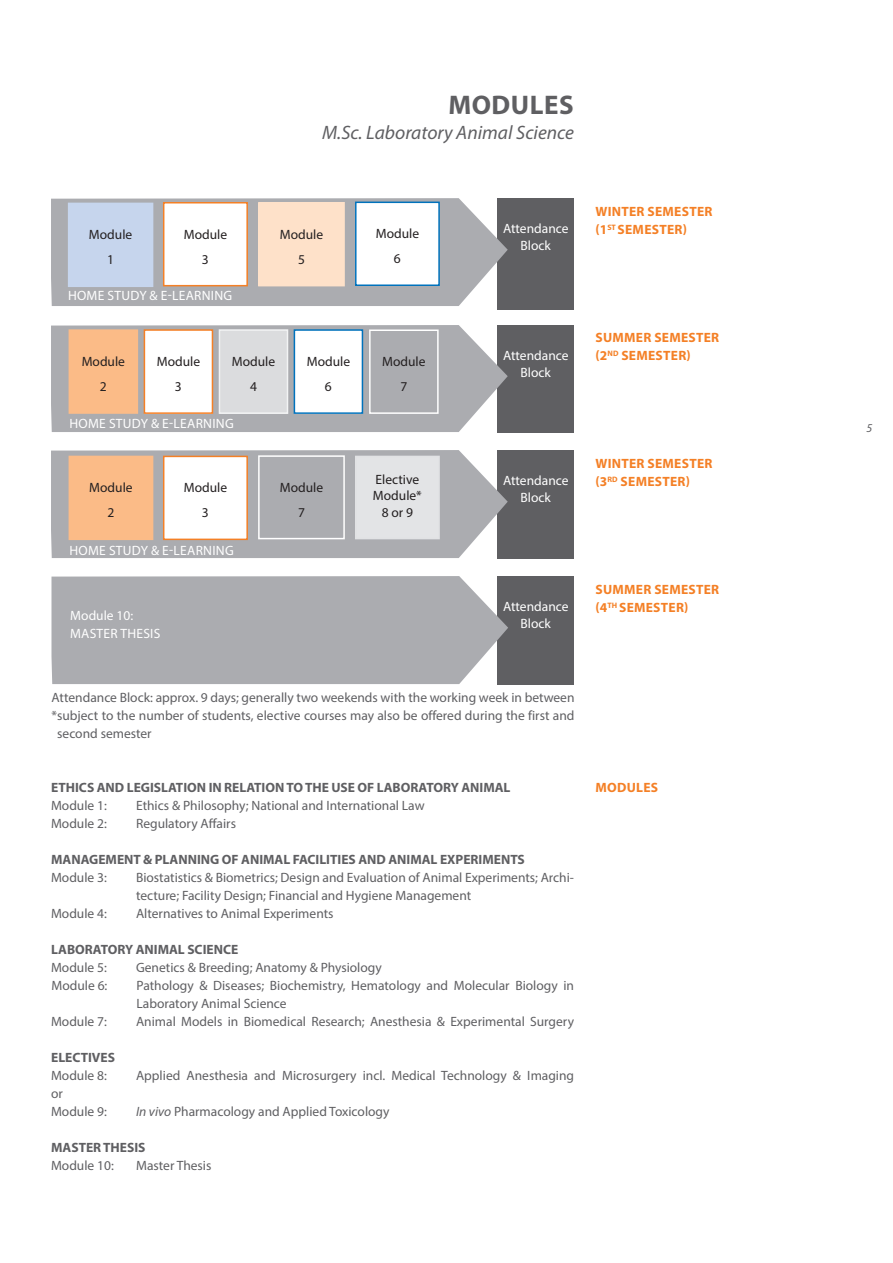
<style>
.page{position:relative;width:893px;height:1263px;background:#fff}
.page>*{position:absolute;margin:0;border:0;box-sizing:border-box;transform-origin:0 0}
.Head{font:700 27px "Myriad Pro";letter-spacing:.02em;color:#5f5f62}
.Head-2{font:italic 19.5px "Myriad Pro";color:#5f5f62}
.Fließtext{font:13.5px/18px "Myriad Pro";color:#5f5f62}
.marginal{font:700 13.5px "Myriad Pro";color:#5f5f62}
.marginal-2{font:700 13.5px "Myriad Pro";letter-spacing:.02em;color:#f48026}
.t1{font:13.5px/16.5px "Myriad Pro";color:#231f20}
.t2{font:13.5px "Myriad Pro";letter-spacing:.02em;color:#fff}
.t3{font:13.5px/16.5px "Myriad Pro";color:#fff;text-align:center}
.t4{font:italic 12px "Myriad Pro";color:#5f5f62}
.s1{font-style:italic}
</style>
<div class="page">
<div style="left:497px;top:450px;width:77px;height:108px;background:#5f5f62"></div>
<svg style="left:51px;top:450px;width:457px;height:108px;background:#afafb2"></svg>
<div style="left:497px;top:325px;width:77px;height:107px;background:#5f5f62"></div>
<svg style="left:51px;top:325px;width:457px;height:107px;background:#aeafb2"></svg>
<div style="left:497px;top:576px;width:77px;height:108px;background:#5f5f62"></div>
<div style="left:497px;top:198px;width:77px;height:112px;background:#5f5f62"></div>
<svg style="left:51px;top:198px;width:457px;height:108px;background:#afafb3"></svg>
<div style="left:69px;top:203px;width:84px;height:83px;background:#c6d5ed"></div>
<div style="left:68px;top:203px;width:85px;height:84px;border:2px solid #c6d5ed"></div>
<div style="left:164px;top:203px;width:83px;height:83px;background:#fff"></div>
<div style="left:163px;top:202px;width:85px;height:84px;border:2px solid #f48026"></div>
<div style="left:259px;top:203px;width:85px;height:83px;background:#fee1c9"></div>
<div style="left:258px;top:202px;width:87px;height:84px;border:2px solid #fee1c9"></div>
<div style="left:356px;top:202px;width:83px;height:83px;background:#fff"></div>
<div style="left:355px;top:202px;width:85px;height:84px;border:2px solid #0072bc"></div>
<div style="left:69px;top:456px;width:84px;height:83px;background:#fbbb87"></div>
<div style="left:164px;top:456px;width:83px;height:83px;background:#fff"></div>
<div style="left:163px;top:456px;width:85px;height:84px;border:2px solid #f48026"></div>
<div style="left:259px;top:456px;width:85px;height:83px;background:#abacb0"></div>
<div style="left:258px;top:455px;width:87px;height:84px;border:2px solid #fff"></div>
<div style="left:356px;top:456px;width:83px;height:83px;background:#e3e4e6"></div>
<div style="left:355px;top:456px;width:85px;height:83px;border:2px solid #e1e2e4"></div>
<div style="left:69px;top:330px;width:68px;height:83px;background:#fbbb87"></div>
<div style="left:69px;top:329px;width:69px;height:85px;border:2px solid #fbbb87"></div>
<div style="left:144px;top:330px;width:68px;height:83px;background:#fff"></div>
<div style="left:144px;top:329px;width:69px;height:85px;border:2px solid #f48026"></div>
<div style="left:219px;top:330px;width:68px;height:83px;background:#dbdcde"></div>
<div style="left:219px;top:329px;width:69px;height:85px;border:2px solid #f2f3f4"></div>
<div style="left:294px;top:330px;width:68px;height:83px;background:#fff"></div>
<div style="left:294px;top:329px;width:69px;height:85px;border:2px solid #0072bc"></div>
<div style="left:370px;top:330px;width:68px;height:83px;background:#abacb0"></div>
<div style="left:369px;top:329px;width:70px;height:85px;border:2px solid #fff"></div>
<div style="left:51px;top:576px;width:457px;height:108px;background:#abacb0"></div>
<p class="Head" style="left:448px;top:87px;width:127px">MODULES</p>
<p class="Head-2" style="left:322px;top:121px;width:253px">M.Sc. Laboratory Animal Science</p>
<p class="t1" style="left:89px;top:226px;width:45px">Module</p>
<p class="t1" style="left:107px;top:251px;width:8px">1</p>
<p class="t1" style="left:184px;top:226px;width:45px">Module</p>
<p class="t1" style="left:202px;top:251px;width:8px">3</p>
<p class="t2" style="left:68px;top:287px;width:166px">HOME STUDY &amp; E-LEARNING</p>
<p class="t1" style="left:280px;top:226px;width:45px">Module</p>
<p class="t1" style="left:298px;top:251px;width:8px">5</p>
<p class="t1" style="left:82px;top:353px;width:45px">Module</p>
<p class="t1" style="left:100px;top:378px;width:8px">2</p>
<p class="t1" style="left:157px;top:353px;width:45px">Module</p>
<p class="t1" style="left:175px;top:378px;width:8px">3</p>
<p class="t1" style="left:232px;top:353px;width:45px">Module</p>
<p class="t1" style="left:250px;top:378px;width:8px">4</p>
<p class="t1" style="left:307px;top:353px;width:45px">Module</p>
<p class="t1" style="left:325px;top:378px;width:8px">6</p>
<p class="t2" style="left:69px;top:415px;width:166px">HOME STUDY &amp; E-LEARNING</p>
<p class="t1" style="left:89px;top:479px;width:45px">Module</p>
<p class="t1" style="left:107px;top:504px;width:8px">2</p>
<p class="t1" style="left:184px;top:479px;width:45px">Module</p>
<p class="t1" style="left:202px;top:504px;width:8px">3</p>
<p class="t2" style="left:69px;top:542px;width:166px">HOME STUDY &amp; E-LEARNING</p>
<p class="t3" style="left:70px;top:607px;width:64px">Module 10:</p>
<p class="t2" style="left:70px;top:625px;width:92px">MASTER THESIS</p>
<p class="t1" style="left:280px;top:479px;width:45px">Module</p>
<p class="t1" style="left:298px;top:504px;width:8px">7</p>
<p class="t1" style="left:376px;top:225px;width:45px">Module</p>
<p class="t1" style="left:394px;top:250px;width:8px">6</p>
<p class="t1" style="left:382px;top:353px;width:45px">Module</p>
<p class="t1" style="left:400px;top:378px;width:8px">7</p>
<p class="t1" style="left:373px;top:471px;width:50px">Elective<br>Module*</p>
<p class="t1" style="left:382px;top:504px;width:33px">8 or 9</p>
<p class="t3" style="left:503px;top:220px;width:67px">Attendance<br>Block</p>
<p class="t3" style="left:503px;top:347px;width:67px">Attendance<br>Block</p>
<p class="t3" style="left:503px;top:472px;width:67px">Attendance<br>Block</p>
<p class="t3" style="left:503px;top:598px;width:67px">Attendance<br>Block</p>
<p class="Fließtext" style="left:51px;top:688px;width:525px">Attendance Block: approx. 9 days; generally two weekends with the working week in between</p>
<p class="Fließtext" style="left:57px;top:706px;width:519px;text-indent:-6px">*subject to the number of students, elective courses may also be offered during the first and second semester</p>
<p class="marginal" style="left:51px;top:779px;width:461px">ETHICS AND LEGISLATION IN RELATION TO THE USE OF LABORATORY ANIMAL</p>
<p class="Fließtext" style="left:51px;top:796px;width:57px">Module 1:</p>
<p class="Fließtext" style="left:136px;top:796px;width:290px">Ethics &amp; Philosophy; National and International Law</p>
<p class="Fließtext" style="left:51px;top:814px;width:57px">Module 2:</p>
<p class="Fließtext" style="left:136px;top:814px;width:101px">Regulatory Affairs</p>
<p class="marginal" style="left:51px;top:851px;width:475px">MANAGEMENT &amp; PLANNING OF ANIMAL FACILITIES AND ANIMAL EXPERIMENTS</p>
<p class="Fließtext" style="left:51px;top:868px;width:57px">Module 3:</p>
<p class="Fließtext" style="left:136px;top:868px;width:439px">Biostatistics &amp; Biometrics; Design and Evaluation of Animal Experiments; Archi&shy;tecture; Facility Design; Financial and Hygiene Management</p>
<p class="Fließtext" style="left:51px;top:904px;width:57px">Module 4:</p>
<p class="Fließtext" style="left:136px;top:904px;width:199px">Alternatives to Animal Experiments</p>
<p class="marginal" style="left:51px;top:941px;width:189px">LABORATORY ANIMAL SCIENCE</p>
<p class="Fließtext" style="left:51px;top:958px;width:57px">Module 5:</p>
<p class="Fließtext" style="left:136px;top:958px;width:247px">Genetics &amp; Breeding; Anatomy &amp; Physiology</p>
<p class="Fließtext" style="left:51px;top:976px;width:57px">Module 6:</p>
<p class="Fließtext" style="left:137px;top:976px;width:439px">Pathology &amp; Diseases; Biochemistry, Hematology and Molecular Biology in<br>Laboratory Animal Science</p>
<p class="Fließtext" style="left:51px;top:1012px;width:57px">Module 7:</p>
<p class="Fließtext" style="left:136px;top:1012px;width:439px">Animal Models in Biomedical Research; Anesthesia &amp; Experimental Surgery</p>
<p class="marginal" style="left:51px;top:1049px;width:65px">ELECTIVES</p>
<p class="Fließtext" style="left:51px;top:1066px;width:57px">Module 8:</p>
<p class="Fließtext" style="left:136px;top:1066px;width:439px">Applied Anesthesia and Microsurgery incl. Medical Technology &amp; Imaging</p>
<p class="Fließtext" style="left:51px;top:1084px;width:13px">or</p>
<p class="Fließtext" style="left:51px;top:1102px;width:57px">Module 9:</p>
<p class="Fließtext" style="left:136px;top:1102px;width:255px"><span class="s1">In vivo</span> Pharmacology and Applied Toxicology</p>
<p class="marginal" style="left:51px;top:1139px;width:96px">MASTER THESIS</p>
<p class="Fließtext" style="left:51px;top:1156px;width:64px">Module 10:</p>
<p class="Fließtext" style="left:136px;top:1156px;width:77px">Master Thesis</p>
<p class="marginal-2" style="left:595px;top:203px;width:119px">WINTER SEMESTER</p>
<p class="marginal-2" style="left:595px;top:221px;width:93px">(1<sup>ST</sup> SEMESTER)</p>
<p class="marginal-2" style="left:595px;top:329px;width:125px">SUMMER SEMESTER</p>
<p class="marginal-2" style="left:595px;top:347px;width:97px">(2<sup>ND</sup> SEMESTER)</p>
<p class="marginal-2" style="left:595px;top:455px;width:119px">WINTER SEMESTER</p>
<p class="marginal-2" style="left:595px;top:473px;width:96px">(3<sup>RD</sup> SEMESTER)</p>
<p class="marginal-2" style="left:595px;top:581px;width:125px">SUMMER SEMESTER</p>
<p class="marginal-2" style="left:595px;top:599px;width:95px">(4<sup>TH</sup> SEMESTER)</p>
<p class="marginal-2" style="left:595px;top:779px;width:64px">MODULES</p>
<p class="t4" style="left:866px;top:421px;width:7px">5</p>
</div>
